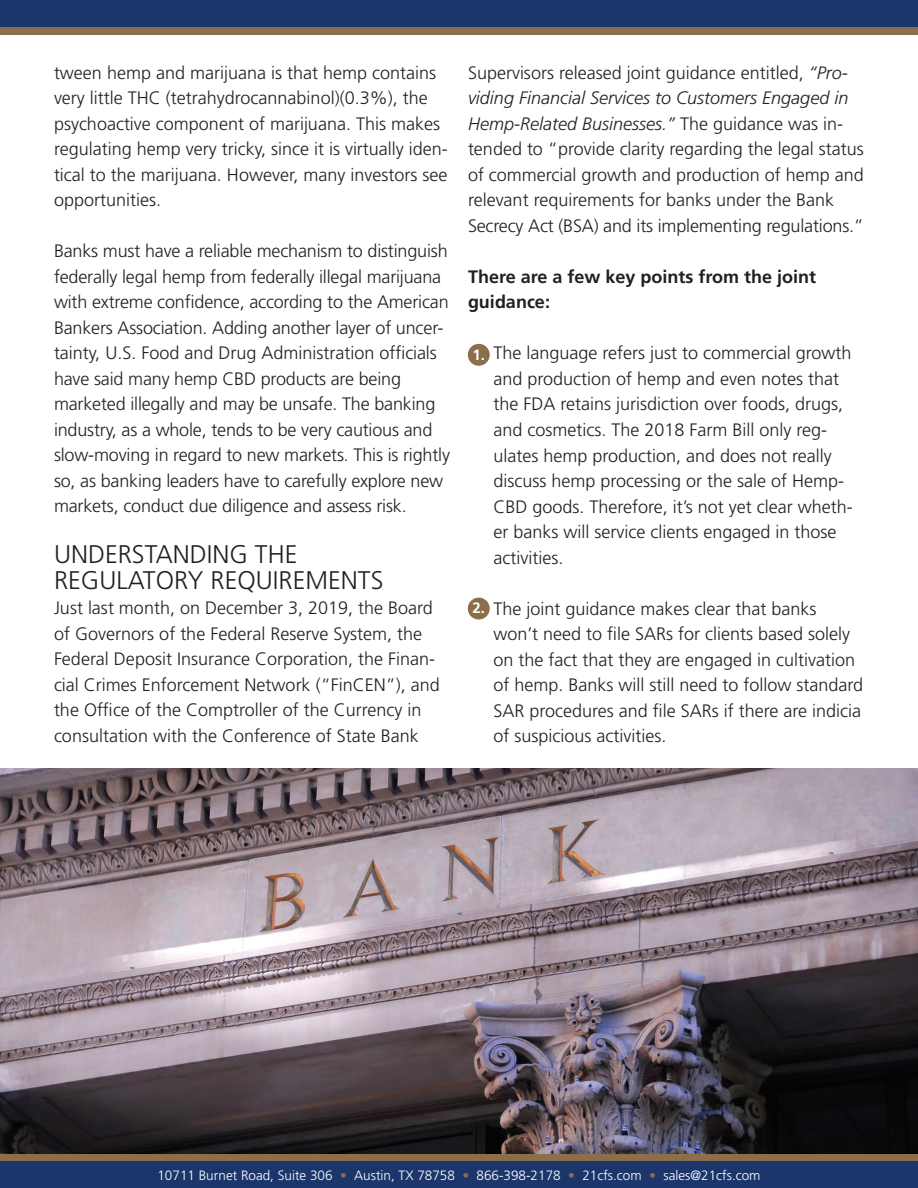
<style>
.page{position:relative;width:918px;height:1188px;background:#fff}
.page>*{position:absolute;margin:0;border:0;box-sizing:border-box;transform-origin:0 0}
.t1{font:300 25.5px/25.5px "Frutiger";color:#231f20}
.t2{font:300 18px/25.5px "Frutiger";color:#231f20}
.t3{font:700 18px/25.5px "Frutiger";color:#231f20}
.t4{font:700 15px "Frutiger";color:#fff}
.t5{font:300 13.5px "Frutiger";color:#fff}
.s1{font-style:italic}
.s2{color:#8b6e4b}
</style>
<div class="page">
<div style="left:0;top:0;width:918px;height:35px;background:#1c366c"></div>
<div style="left:0;top:27px;width:918px;height:8px;background:#8b6e4b"></div>
<div style="left:0;top:1153px;width:918px;height:35px;background:#1c366c"></div>
<div style="left:0;top:1153px;width:918px;height:8px;background:#8b6e4b"></div>
<img style="left:0;top:769px;width:918px;height:385px">
<div style="left:468px;top:344px;width:22px;height:22px;background:#8b6e4b;border-radius:50%"></div>
<div style="left:468px;top:598px;width:22px;height:22px;background:#8b6e4b;border-radius:50%"></div>
<p class="t2" style="left:54px;top:60px;width:395px">tween hemp and marijuana is that hemp contains very little THC (tetrahydrocannabinol)(0.3%), the psychoactive component of marijuana. This makes regulating hemp very tricky, since it is virtually iden&shy;tical to the marijuana. However, many investors see opportunities.</p>
<p class="t2" style="left:54px;top:238px;width:398px">Banks must have a reliable mechanism to distinguish federally legal hemp from federally illegal marijuana with extreme confidence, according to the American Bankers Association. Adding another layer of uncer&shy;tainty, U.S. Food and Drug Administration officials have said many hemp CBD products are being marketed illegally and may be unsafe. The banking industry, as a whole, tends to be very cautious and slow-moving in regard to new markets. This is rightly so, as banking leaders have to carefully explore new markets, conduct due diligence and assess risk.</p>
<h1 class="t1" style="left:54px;top:542px;width:331px">UNDERSTANDING THE<br>REGULATORY REQUIREMENTS</h1>
<p class="t2" style="left:54px;top:595px;width:387px">Just last month, on December 3, 2019, the Board of Governors of the Federal Reserve System, the Federal Deposit Insurance Corporation, the Finan&shy;cial Crimes Enforcement Network (“FinCEN”), and the Office of the Comptroller of the Currency in consultation with the Conference of State Bank</p>
<p class="t2" style="left:468px;top:60px;width:398px">Supervisors released joint guidance entitled, <span class="s1">“Pro&shy;viding Financial Services to Customers Engaged in Hemp-Related Businesses.”</span> The guidance was in&shy;tended to “provide clarity regarding the legal status of commercial growth and production of hemp and relevant requirements for banks under the Bank Secrecy Act (BSA) and its implementing regulations.”</p>
<p class="t3" style="left:468px;top:264px;width:350px">There are a few key points from the joint guidance:</p>
<p class="t2" style="left:494px;top:340px;width:361px">The language refers just to commercial growth and production of hemp and even notes that the FDA retains jurisdiction over foods, drugs, and cosmetics. The 2018 Farm Bill only reg&shy;ulates hemp production, and does not really discuss hemp processing or the sale of Hemp-CBD goods. Therefore, it’s not yet clear wheth&shy;er banks will service clients engaged in those activities.</p>
<p class="t2" style="left:494px;top:596px;width:371px">The joint guidance makes clear that banks won’t need to file SARs for clients based solely on the fact that they are engaged in cultivation of hemp. Banks will still need to follow standard SAR procedures and file SARs if there are indicia of suspicious activities.</p>
<p class="t4" style="left:473px;top:346px;width:14px">1.</p>
<p class="t4" style="left:473px;top:599px;width:14px">2.</p>
<p class="t5" style="left:157px;top:1168px;width:605px">10711 Burnet Road, Suite 306 <span class="s2">•</span> Austin, TX 78758 <span class="s2">•</span> 866-398-2178 <span class="s2">•</span> 21cfs.com <span class="s2">•</span> sales@21cfs.com</p>
</div>
